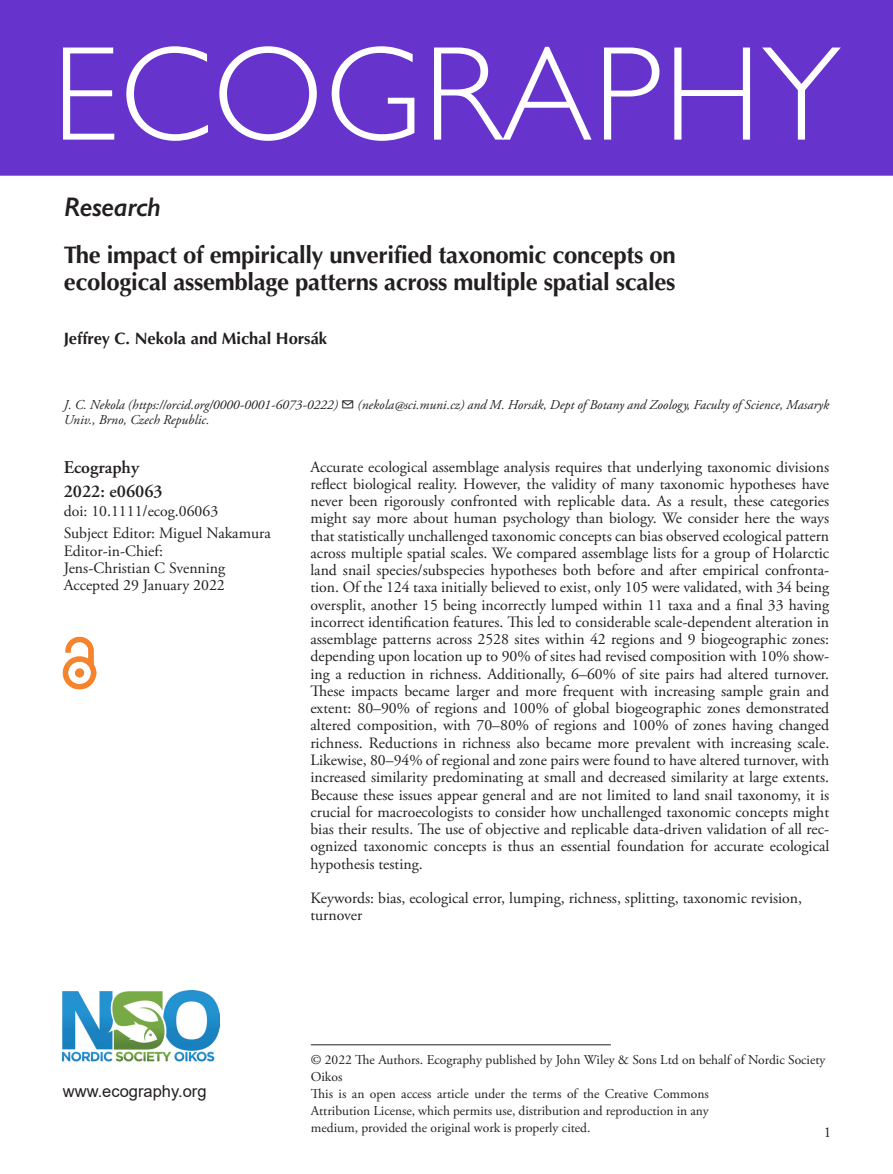
<style>
.page{position:relative;width:893px;height:1174px;background:#fff}
.page>*{position:absolute;margin:0;border:0;box-sizing:border-box;transform-origin:0 0}
.ECOG_Title{font:300 135px "Gill Sans Std";letter-spacing:.01em;color:#fff}
.AT_TYPE{font:italic 600 27px "Gill Sans";letter-spacing:-.015em;color:#231f20}
.CT{font:700 24px/27px "Optima LT Std";letter-spacing:-.015em;color:#231f20}
.Corres{font:600 18px "Adobe Garamond Pro";color:#231f20}
.AU{font:700 16.5px "Optima LT Std";color:#231f20}
.t1{font:16.5px "Arial";color:#231f20}
.ABS_TXT{font:15.75px/17.2px "Adobe Garamond Pro";color:#231f20}
.Keywords{font:15.75px/17.2px "Adobe Garamond Pro";color:#231f20}
.Doi_No{font:15.75px "Adobe Garamond Pro";color:#231f20}
.t2{font:15px "Adobe Garamond Pro";color:#231f20}
.FM_Note{font:13.5px/16.8px "Adobe Garamond Pro";color:#231f20}
.Address{font:italic 13.5px/15px "Adobe Garamond Pro";color:#231f20}
</style>
<div class="page">
<div style="left:0;top:0;width:893px;height:176px;background:#63c"></div>
<img style="left:63px;top:990px;width:156px;height:72px">
<hr style="left:311px;top:1044px;width:300px;height:1px;background:#231f20">
<img style="left:63px;top:636px;width:34px;height:53px">
<p class="ECOG_Title" style="left:52px;top:18px;width:790px">ECOGRAPHY</p>
<p class="AT_TYPE" style="left:64px;top:191px;width:99px">Research</p>
<p class="CT" style="left:64px;top:242px;width:613px">The impact of empirically unverified taxonomic concepts on ecological assemblage patterns across multiple spatial scales</p>
<p class="AU" style="left:64px;top:329px;width:265px">Jeffrey C. Nekola and Michal Horsák</p>
<p class="Address" style="left:64px;top:397px;width:767px">J. C. Nekola (https://orcid.org/0000-0001-6073-0222) ✉ (nekola@sci.muni.cz) and M. Horsák, Dept of Botany and Zoology, Faculty of Science, Masaryk<br>Univ., Brno, Czech Republic.</p>
<p class="Corres" style="left:64px;top:457px;width:77px">Ecography</p>
<p class="Corres" style="left:64px;top:481px;width:100px">2022: e06063</p>
<p class="Doi_No" style="left:64px;top:501px;width:156px">doi: 10.1111/ecog.06063</p>
<p class="ABS_TXT" style="left:64px;top:525px;width:208px">Subject Editor: Miguel Nakamura</p>
<p class="ABS_TXT" style="left:64px;top:542px;width:163px">Editor-in-Chief:<br>Jens-Christian C Svenning</p>
<p class="ABS_TXT" style="left:64px;top:577px;width:163px">Accepted 29 January 2022</p>
<p class="ABS_TXT" style="left:310px;top:458px;width:520px;text-align:justify">Accurate ecological assemblage analysis requires that underlying taxonomic divisions reflect biological reality. However, the validity of many taxonomic hypotheses have never been rigorously confronted with replicable data. As a result, these categories might say more about human psychology than biology. We consider here the ways that statistically unchallenged taxonomic concepts can bias observed ecological pattern across multiple spatial scales. We compared assemblage lists for a group of Holarctic land snail species/subspecies hypotheses both before and after empirical confronta&shy;tion. Of the 124 taxa initially believed to exist, only 105 were validated, with 34 being oversplit, another 15 being incorrectly lumped within 11 taxa and a final 33 having incorrect identification features. This led to considerable scale-dependent alteration in assemblage patterns across 2528 sites within 42 regions and 9 biogeographic zones: depending upon location up to 90% of sites had revised composition with 10% show&shy;ing a reduction in richness. Additionally, 6–60% of site pairs had altered turnover.<br>These impacts became larger and more frequent with increasing sample grain and extent: 80–90% of regions and 100% of global biogeographic zones demonstrated altered composition, with 70–80% of regions and 100% of zones having changed richness. Reductions in richness also became more prevalent with increasing scale.<br>Likewise, 80–94% of regional and zone pairs were found to have altered turnover, with increased similarity predominating at small and decreased similarity at large extents.<br>Because these issues appear general and are not limited to land snail taxonomy, it is crucial for macroecologists to consider how unchallenged taxonomic concepts might bias their results. The use of objective and replicable data-driven validation of all rec&shy;ognized taxonomic concepts is thus an essential foundation for accurate ecological hypothesis testing.</p>
<p class="Keywords" style="left:310px;top:890px;width:493px">Keywords: bias, ecological error, lumping, richness, splitting, taxonomic revision, turnover</p>
<p class="t1" style="left:63px;top:1079px;width:145px">www.ecography.org</p>
<p class="FM_Note" style="left:311px;top:1052px;width:516px">© 2022 The Authors. Ecography published by John Wiley &amp; Sons Ltd on behalf of Nordic Society<br>Oikos</p>
<p class="FM_Note" style="left:311px;top:1086px;width:399px;text-align:justify">This is an open access article under the terms of the Creative Commons Attribution License, which permits use, distribution and reproduction in any medium, provided the original work is properly cited.</p>
<p class="t2" style="left:824px;top:1123px;width:9px">1</p>
</div>
